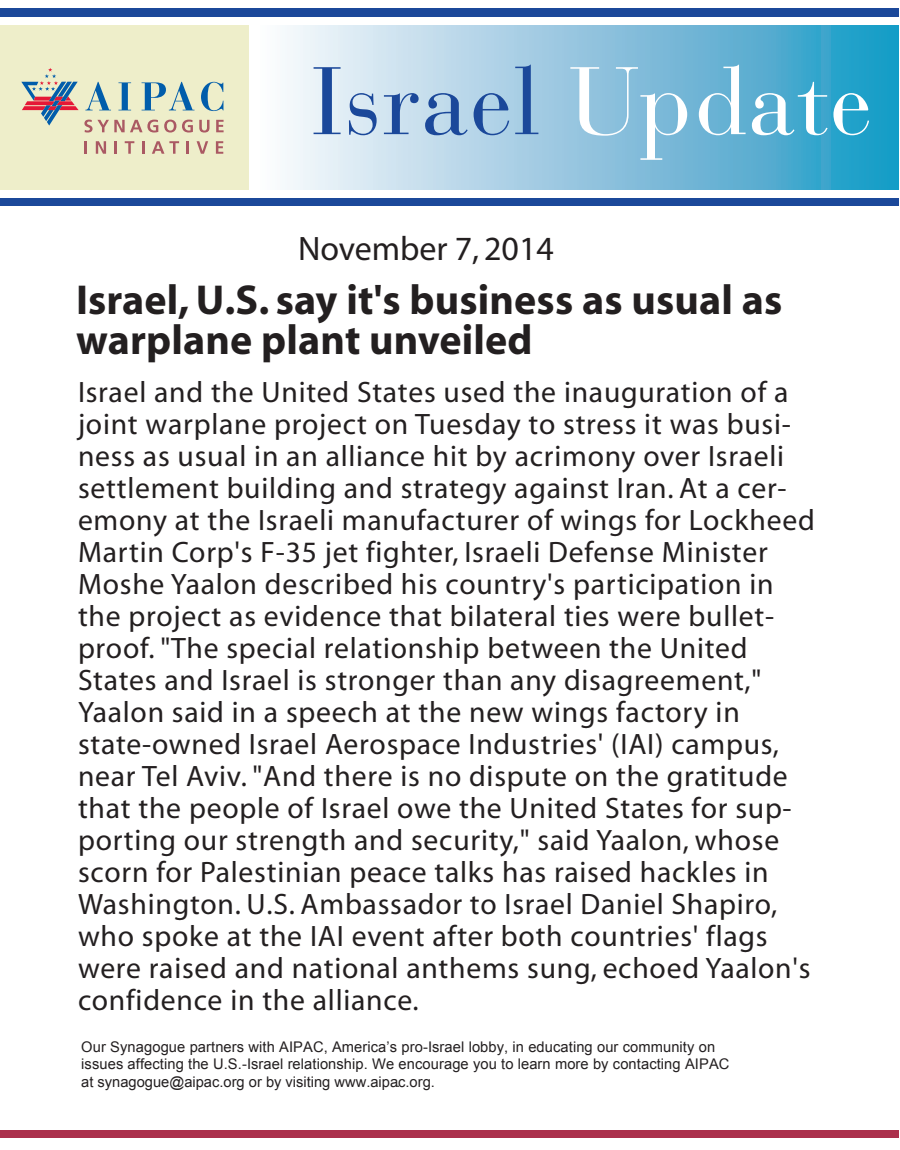
<style>
.page{position:relative;width:900px;height:1150px;background:#fff}
.page>*{position:absolute;margin:0;border:0;box-sizing:border-box;transform-origin:0 0}
.t1{font:95px "Bauer Bodoni";letter-spacing:.015em;color:#1b489a}
.t2{font:700 42px/40px "Myriad";letter-spacing:.005em;color:#231f20}
.t3{font:34px "Myriad";color:#231f20}
.t4{font:29.6px/32px "Myriad";letter-spacing:.025em;color:#231f20}
.t5{font:14.6px/17.6px "Arial";letter-spacing:.005em;color:#231f20}
.s1{color:#fff}
</style>
<div class="page">
<div style="left:0;top:25px;width:249px;height:164px;background:#eeeeca"></div>
<svg style="left:285px;top:26px;width:614px;height:163px"></svg>
<div style="left:0;top:198px;width:899px;height:8px;background:#1b489a"></div>
<div style="left:0;top:8px;width:899px;height:8px;background:#1b489a"></div>
<svg style="left:21px;top:68px;width:203px;height:65px"></svg>
<svg style="left:85px;top:141px;width:2px;height:13px"></svg>
<svg style="left:96px;top:141px;width:10px;height:13px"></svg>
<svg style="left:115px;top:141px;width:2px;height:13px"></svg>
<svg style="left:125px;top:141px;width:9px;height:13px"></svg>
<svg style="left:142px;top:141px;width:2px;height:13px"></svg>
<svg style="left:152px;top:141px;width:27px;height:13px"></svg>
<svg style="left:187px;top:141px;width:2px;height:13px"></svg>
<svg style="left:197px;top:141px;width:11px;height:13px"></svg>
<svg style="left:216px;top:141px;width:7px;height:13px"></svg>
<div style="left:0;top:1130px;width:899px;height:8px;background:#ab304c"></div>
<h1 class="t1" style="left:311px;top:45px;width:562px">Israel <span class="s1">Update</span></h1>
<p class="t3" style="left:298px;top:232px;width:257px">November 7, 2014</p>
<h2 class="t2" style="left:76px;top:281px;width:708px">Israel, U.S. say it's business as usual as warplane plant unveiled</h2>
<p class="t4" style="left:78px;top:377px;width:738px">Israel and the United States used the inauguration of a joint warplane project on Tuesday to stress it was busi&shy;ness as usual in an alliance hit by acrimony over Israeli settlement building and strategy against Iran. At a cer&shy;emony at the Israeli manufacturer of wings for Lockheed Martin Corp's F-35 jet fighter, Israeli Defense Minister Moshe Yaalon described his country's participation in the project as evidence that bilateral ties were bullet&shy;proof. "The special relationship between the United States and Israel is stronger than any disagreement," Yaalon said in a speech at the new wings factory in state-owned Israel Aerospace Industries' (IAI) campus, near Tel Aviv. "And there is no dispute on the gratitude that the people of Israel owe the United States for sup&shy;porting our strength and security," said Yaalon, whose scorn for Palestinian peace talks has raised hackles in Washington. U.S. Ambassador to Israel Daniel Shapiro, who spoke at the IAI event after both countries' flags were raised and national anthems sung, echoed Yaalon's confidence in the alliance.</p>
<p class="t5" style="left:81px;top:1038px;width:650px">Our Synagogue partners with AIPAC, America’s pro-Israel lobby, in educating our community on issues affecting the U.S.-Israel relationship. We encourage you to learn more by contacting AIPAC at synagogue@aipac.org or by visiting www.aipac.org.</p>
<p class="t5" style="left:396px;top:1073px;width:6px">.</p>
</div>
